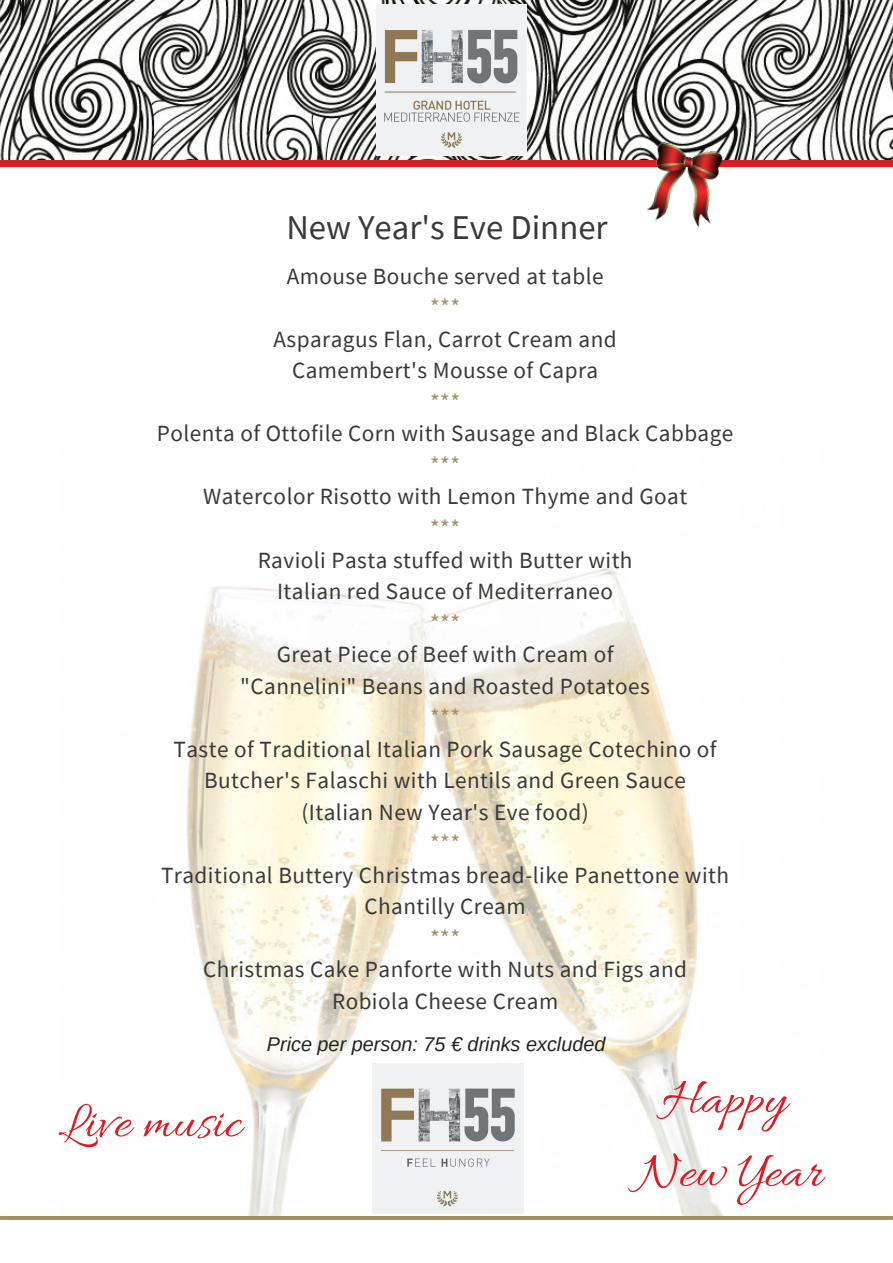
<style>
.page{position:relative;width:893px;height:1263px;background:#fff}
.page>*{position:absolute;margin:0;border:0;box-sizing:border-box;transform-origin:0 0}
.t1{font:52.95px/73.2px "Allura";color:#dc1c24;text-align:center}
.t2{font:34.8px "Source Sans Pro";color:#393938}
.t3{font:23.25px/31.5px "Source Sans Pro";letter-spacing:.02em;color:#393938;text-align:center}
.t4{font:23.25px "Source Sans Pro";color:#a08f5f}
.t5{font:italic 19.8px "Arimo";color:#222}
</style>
<div class="page">
<div style="left:0;top:159px;width:893px;height:8px;background:#dc1c24"></div>
<img style="left:186px;top:568px;width:538px;height:648px">
<hr style="left:11px;top:1216px;width:879px;height:4px;background:#a08f5f">
<svg style="left:890px;top:1216px;width:3px;height:4px"></svg>
<svg style="left:0;top:1216px;width:11px;height:4px"></svg>
<img style="left:0;top:0;width:893px;height:159px">
<img style="left:641px;top:142px;width:87px;height:87px">
<img style="left:376px;top:5px;width:151px;height:150px">
<img style="left:373px;top:1063px;width:151px;height:151px">
<h2 class="t2" style="left:286px;top:204px;width:323px">New Year's Eve Dinner</h2>
<p class="t3" style="left:287px;top:260px;width:318px">Amouse Bouche served at table</p>
<p class="t4" style="left:430px;top:292px;width:31px">***</p>
<p class="t3" style="left:273px;top:323px;width:345px">Asparagus Flan, Carrot Cream and<br>Camembert's Mousse of Capra</p>
<p class="t4" style="left:430px;top:387px;width:31px">***</p>
<p class="t3" style="left:157px;top:417px;width:578px">Polenta of Ottofile Corn with Sausage and Black Cabbage</p>
<p class="t4" style="left:430px;top:450px;width:31px">***</p>
<p class="t3" style="left:203px;top:480px;width:486px">Watercolor Risotto with Lemon Thyme and Goat</p>
<p class="t4" style="left:430px;top:513px;width:31px">***</p>
<p class="t3" style="left:258px;top:543px;width:376px">Ravioli Pasta stuffed with Butter with<br>Italian red Sauce of Mediterraneo</p>
<p class="t4" style="left:430px;top:608px;width:31px">***</p>
<p class="t3" style="left:240px;top:638px;width:411px">Great Piece of Beef with Cream of "Cannelini" Beans and Roasted Potatoes</p>
<p class="t4" style="left:430px;top:702px;width:31px">***</p>
<p class="t3" style="left:174px;top:733px;width:545px">Taste of Traditional Italian Pork Sausage Cotechino of<br>Butcher's Falaschi with Lentils and Green Sauce (Italian New Year's Eve food)</p>
<p class="t4" style="left:430px;top:828px;width:31px">***</p>
<p class="t3" style="left:161px;top:859px;width:569px">Traditional Buttery Christmas bread-like Panettone with<br>Chantilly Cream</p>
<p class="t4" style="left:430px;top:923px;width:31px">***</p>
<p class="t3" style="left:203px;top:953px;width:485px">Christmas Cake Panforte with Nuts and Figs and<br>Robiola Cheese Cream</p>
<h1 class="t1" style="left:58px;top:1089px;width:185px">Live music</h1>
<p class="t5" style="left:267px;top:1033px;width:340px">Price per person: 75 € drinks excluded</p>
<h1 class="t1" style="left:637px;top:1065px;width:186px">Happy<br>New Year</h1>
</div>
